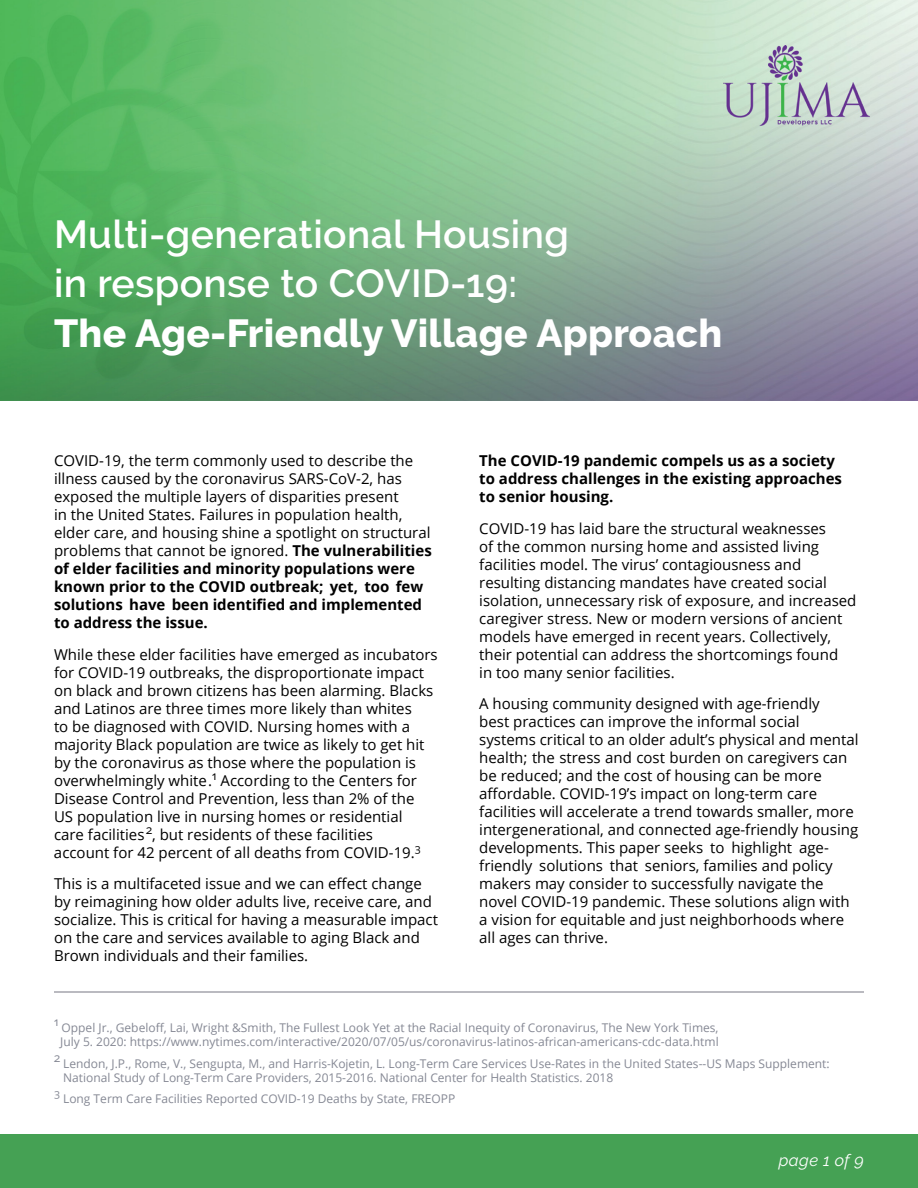
<style>
.page{position:relative;width:918px;height:1188px;background:#fff}
.page>*{position:absolute;margin:0;border:0;box-sizing:border-box;transform-origin:0 0}
.t1{font:600 39px/49.5px "Raleway";letter-spacing:.01em;color:#fff}
.t2{font:800 39px "Raleway";letter-spacing:.01em;color:#fff}
.t3{font:italic 16.5px "Raleway";letter-spacing:.025em;color:#fff}
.t4{font:15px/18px "Open Sans";color:#000}
.t5{font:700 15px/18px "Open Sans";color:#000}
.t6{font:12px/14.4px "Open Sans";color:#858894}
.t7{font:10.5px "Open Sans";color:#858894}
.s1{font-weight:700}
</style>
<div class="page">
<div style="left:0;top:1135px;width:918px;height:53px;background:#45a154"></div>
<img style="left:0;top:0;width:918px;height:401px">
<hr style="left:54px;top:991px;width:810px;height:2px;background:#babac0">
<img style="left:723px;top:45px;width:147px;height:82px">
<h1 class="t1" style="left:54px;top:210px;width:516px">Multi-generational Housing in response to COVID-19:</h1>
<h1 class="t2" style="left:54px;top:311px;width:670px">The Age-Friendly Village Approach</h1>
<p class="t4" style="left:54px;top:452px;width:379px">COVID-19, the term commonly used to describe the illness caused by the coronavirus SARS-CoV-2, has exposed the multiple layers of disparities present<br>in the United States. Failures in population health, elder care, and housing shine a spotlight on structural problems that cannot be ignored. <span class="s1">The vulnerabilities of elder facilities and minority populations were known prior to the COVID outbreak; yet, too few solutions have been identified and implemented to address the issue.</span></p>
<p class="t4" style="left:54px;top:645px;width:385px">While these elder facilities have emerged as incubators for COVID-19 outbreaks, the disproportionate impact on black and brown citizens has been alarming. Blacks and Latinos are three times more likely than whites<br>to be diagnosed with COVID. Nursing homes with a majority Black population are twice as likely to get hit by the coronavirus as those where the population is overwhelmingly white.<sup>1</sup> According to the Centers for Disease Control and Prevention, less than 2% of the<br>US population live in nursing homes or residential<br>care facilities<sup>2</sup>, but residents of these facilities<br>account for 42 percent of all deaths from COVID-19.<sup>3</sup></p>
<p class="t4" style="left:54px;top:875px;width:386px">This is a multifaceted issue and we can effect change by reimagining how older adults live, receive care, and socialize. This is critical for having a measurable impact on the care and services available to aging Black and Brown individuals and their families.</p>
<p class="t5" style="left:479px;top:452px;width:364px">The COVID-19 pandemic compels us as a society to address challenges in the existing approaches to senior housing.</p>
<p class="t4" style="left:479px;top:519px;width:379px">COVID-19 has laid bare the structural weaknesses<br>of the common nursing home and assisted living facilities model. The virus’ contagiousness and resulting distancing mandates have created social isolation, unnecessary risk of exposure, and increased caregiver stress. New or modern versions of ancient models have emerged in recent years. Collectively, their potential can address the shortcomings found<br>in too many senior facilities.</p>
<p class="t4" style="left:479px;top:695px;width:381px">A housing community designed with age-friendly<br>best practices can improve the informal social systems critical to an older adult’s physical and mental health; the stress and cost burden on caregivers can be reduced; and the cost of housing can be more affordable. COVID-19’s impact on long-term care facilities will accelerate a trend towards smaller, more intergenerational, and connected age-friendly housing developments. This paper seeks to highlight age&shy;friendly solutions that seniors, families and policy makers may consider to successfully navigate the novel COVID-19 pandemic. These solutions align with a vision for equitable and just neighborhoods where all ages can thrive.</p>
<p class="t6" style="left:54px;top:1014px;width:6px">1</p>
<p class="t6" style="left:60px;top:1020px;width:660px">Oppel Jr., Gebeloff, Lai, Wright &amp;Smith, The Fullest Look Yet at the Racial Inequity of Coronavirus, The New York Times,<br>July 5. 2020: https://www.nytimes.com/interactive/2020/07/05/us/coronavirus-latinos-african-americans-cdc-data.html</p>
<p class="t6" style="left:54px;top:1050px;width:8px">2</p>
<p class="t6" style="left:63px;top:1056px;width:768px">Lendon, J.P., Rome, V., Sengupta, M., and Harris-Kojetin, L. Long-Term Care Services Use-Rates in the United States--US Maps Supplement:<br>National Study of Long-Term Care Providers, 2015-2016. National Center for Health Statistics. 2018</p>
<p class="t7" style="left:54px;top:1086px;width:8px">3</p>
<p class="t6" style="left:63px;top:1091px;width:394px">Long Term Care Facilities Reported COVID-19 Deaths by State, FREOPP</p>
<p class="t3" style="left:779px;top:1150px;width:87px">page 1 of 9</p>
</div>
